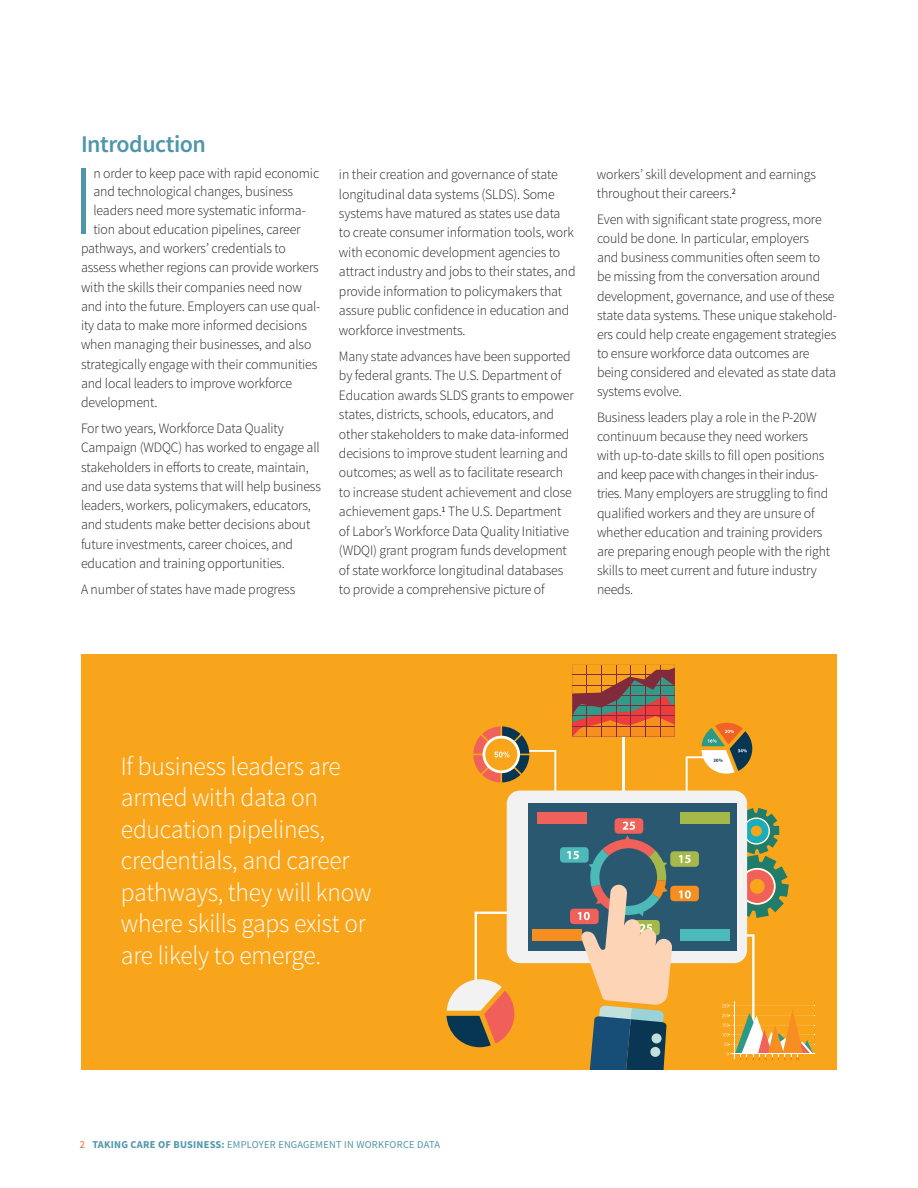
<style>
.page{position:relative;width:918px;height:1188px;background:#fff}
.page>*{position:absolute;margin:0;border:0;box-sizing:border-box;transform-origin:0 0}
.t1{font:300 99.6px "Source Sans Pro";color:#5096ab}
.t2{font:300 26.25px/31.5px "Source Sans Pro";letter-spacing:-.01em;color:#fff}
.t3{font:600 24px "Source Sans Pro";letter-spacing:-.02em;color:#5096ab}
.t4{font:300 14.25px/19.5px "Source Sans Pro";letter-spacing:-.01em;color:#231f20}
.t5{font:10.5px "Source Sans Pro";letter-spacing:.02em;color:#5096ab}
.s1{color:#f15d2e}
.s2{font-weight:700}
</style>
<div class="page">
<div style="left:81px;top:654px;width:756px;height:416px;background:#f9a51b"></div>
<div style="left:507px;top:791px;width:240px;height:172px;background:#f1f2f1;border-radius:13px"></div>
<div style="left:528px;top:803px;width:208px;height:148px;background:#2a5871"></div>
<div style="left:532px;top:929px;width:49px;height:12px;background:#f68e20"></div>
<div style="left:537px;top:812px;width:50px;height:12px;background:#f0615a"></div>
<div style="left:560px;top:847px;width:29px;height:16px;background:#4cbab8;border-radius:4px"></div>
<svg style="left:473px;top:726px;width:83px;height:94px"></svg>
<svg style="left:567px;top:664px;width:248px;height:406px"></svg>
<svg style="left:447px;top:912px;width:76px;height:135px"></svg>
<h3 class="t3" style="left:81px;top:128px;width:126px">Introduction</h3>
<h1 class="t1" style="left:72px;top:140px;width:24px">I</h1>
<p class="t4" style="left:93px;top:163px;width:227px">n order to keep pace with rapid economic</p>
<p class="t4" style="left:93px;top:182px;width:201px">and technological changes, business</p>
<p class="t4" style="left:93px;top:201px;width:214px">leaders need more systematic informa-</p>
<p class="t4" style="left:93px;top:219px;width:209px">tion about education pipelines, career</p>
<p class="t4" style="left:81px;top:239px;width:207px">pathways, and workers’ credentials to</p>
<p class="t4" style="left:81px;top:258px;width:239px">assess whether regions can provide workers</p>
<p class="t4" style="left:81px;top:277px;width:222px">with the skills their companies need now</p>
<p class="t4" style="left:81px;top:296px;width:241px">and into the future. Employers can use qual-</p>
<p class="t4" style="left:81px;top:316px;width:227px">ity data to make more informed decisions</p>
<p class="t4" style="left:81px;top:335px;width:232px">when managing their businesses, and also</p>
<p class="t4" style="left:81px;top:354px;width:238px">strategically engage with their communities</p>
<p class="t4" style="left:81px;top:373px;width:213px">and local leaders to improve workforce</p>
<p class="t4" style="left:81px;top:393px;width:78px">development.</p>
<p class="t4" style="left:81px;top:419px;width:242px">For two years, Workforce Data Quality Campaign (WDQC) has worked to engage all stakeholders in efforts to create, maintain, and use data systems that will help business leaders, workers, policymakers, educators, and students make better decisions about future investments, career choices, and education and training opportunities.</p>
<p class="t4" style="left:81px;top:580px;width:216px">A number of states have made progress</p>
<p class="t4" style="left:339px;top:165px;width:238px">in their creation and governance of state longitudinal data systems (SLDS). Some systems have matured as states use data<br>to create consumer information tools, work with economic development agencies to attract industry and jobs to their states, and provide information to policymakers that assure public confidence in education and workforce investments.</p>
<p class="t4" style="left:339px;top:346px;width:236px">Many state advances have been supported by federal grants. The U.S. Department of Education awards SLDS grants to empower states, districts, schools, educators, and other stakeholders to make data-informed decisions to improve student learning and outcomes; as well as to facilitate research to increase student achievement and close achievement gaps.<sup>1</sup> The U.S. Department of Labor’s Workforce Data Quality Initiative (WDQI) grant program funds development of state workforce longitudinal databases to provide a comprehensive picture of</p>
<p class="t4" style="left:597px;top:165px;width:221px;line-height:19px">workers’ skill development and earnings throughout their careers.<sup>2</sup></p>
<p class="t4" style="left:597px;top:210px;width:242px;line-height:19px">Even with significant state progress, more could be done. In particular, employers<br>and business communities often seem to be missing from the conversation around development, governance, and use of these state data systems. These unique stakehold&shy;ers could help create engagement strategies to ensure workforce data outcomes are being considered and elevated as state data systems evolve.</p>
<p class="t4" style="left:597px;top:408px;width:235px;line-height:19px">Business leaders play a role in the P-20W continuum because they need workers with up-to-date skills to fill open positions and keep pace with changes in their indus&shy;tries. Many employers are struggling to find qualified workers and they are unsure of whether education and training providers are preparing enough people with the right skills to meet current and future industry needs.</p>
<h2 class="t2" style="left:121px;top:751px;width:252px">If business leaders are armed with data on education pipelines, credentials, and career pathways, they will know where skills gaps exist or are likely to emerge.</h2>
<p class="t5" style="left:80px;top:1138px;width:362px"><span class="s1">2</span> <span class="s2">TAKING CARE OF BUSINESS:</span> EMPLOYER ENGAGEMENT IN WORKFORCE DATA</p>
</div>
